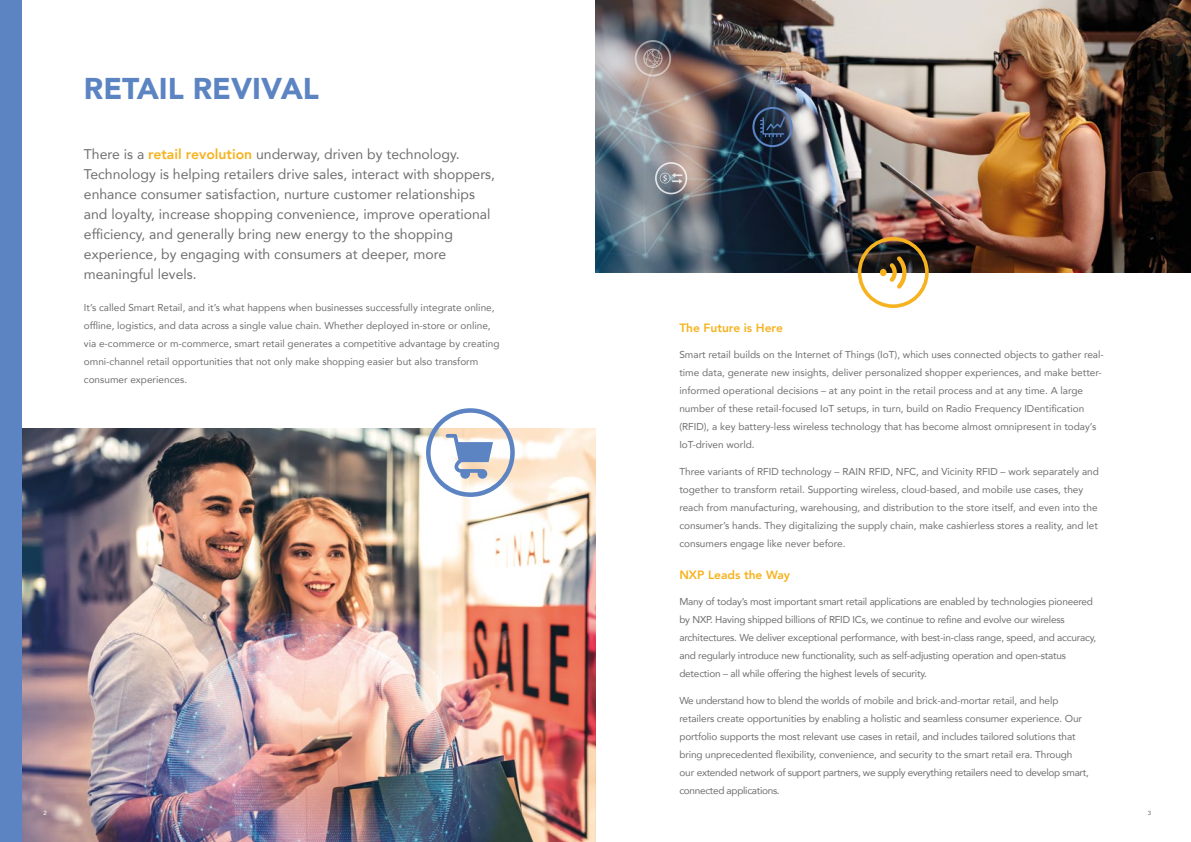
<style>
.page{position:relative;width:1191px;height:842px;background:#fff}
.page>*{position:absolute;margin:0;border:0;box-sizing:border-box;transform-origin:0 0}
.t1{font:900 30px "Avenir";color:#5c84c3}
.t2{font:14px/20px "Avenir";color:#706f6f}
.t3{font:800 12px "Avenir";color:#f6b21f}
.t4{font:10px/18px "Avenir";color:#706f6f}
.t5{font:10px/18px "Avenir";letter-spacing:-.02em;color:#706f6f}
.t6{font:500 6px "Avenir";color:#fff}
.t7{font:500 6px "Avenir";color:#706f6f}
.s1{font-weight:800;color:#f6b21f}
</style>
<div class="page">
<img style="left:21px;top:428px;width:574px;height:414px">
<img style="left:595px;top:0;width:596px;height:272px">
<svg style="left:655px;top:162px;width:32px;height:32px"></svg>
<svg style="left:752px;top:107px;width:40px;height:40px"></svg>
<svg style="left:857px;top:237px;width:71px;height:71px"></svg>
<svg style="left:426px;top:408px;width:89px;height:89px"></svg>
<svg style="left:634px;top:40px;width:37px;height:37px"></svg>
<div style="left:0;top:0;width:21px;height:842px;background:#5c84c3"></div>
<h1 class="t1" style="left:84px;top:62px;width:237px">RETAIL REVIVAL</h1>
<p class="t2" style="left:84px;top:144px;width:413px">There is a <span class="s1">retail revolution</span> underway, driven by technology.<br>Technology is helping retailers drive sales, interact with shoppers, enhance consumer satisfaction, nurture customer relationships and loyalty, increase shopping convenience, improve operational efficiency, and generally bring new energy to the shopping experience, by engaging with consumers at deeper, more meaningful levels.</p>
<p class="t4" style="left:84px;top:299px;width:417px">It’s called Smart Retail, and it’s what happens when businesses successfully integrate online, offline, logistics, and data across a single value chain. Whether deployed in-store or online, via e-commerce or m-commerce, smart retail generates a competitive advantage by creating omni-channel retail opportunities that not only make shopping easier but also transform consumer experiences.</p>
<p class="t3" style="left:679px;top:318px;width:105px">The Future is Here</p>
<p class="t4" style="left:679px;top:345px;width:426px">Smart retail builds on the Internet of Things (IoT), which uses connected objects to gather real&shy;time data, generate new insights, deliver personalized shopper experiences, and make better&shy;informed operational decisions – at any point in the retail process and at any time. A large number of these retail-focused IoT setups, in turn, build on Radio Frequency IDentification (RFID), a key battery-less wireless technology that has become almost omnipresent in today’s IoT-driven world.</p>
<p class="t4" style="left:679px;top:462px;width:421px">Three variants of RFID technology – RAIN RFID, NFC, and Vicinity RFID – work separately and together to transform retail. Supporting wireless, cloud-based, and mobile use cases, they reach from manufacturing, warehousing, and distribution to the store itself, and even into the consumer’s hands. They digitalizing the supply chain, make cashierless stores a reality, and let consumers engage like never before.</p>
<p class="t3" style="left:679px;top:565px;width:112px">NXP Leads the Way</p>
<p class="t5" style="left:679px;top:593px;width:418px">Many of today’s most important smart retail applications are enabled by technologies pioneered by NXP. Having shipped billions of RFID ICs, we continue to refine and evolve our wireless architectures. We deliver exceptional performance, with best-in-class range, speed, and accuracy, and regularly introduce new functionality, such as self-adjusting operation and open-status detection – all while offering the highest levels of security.</p>
<p class="t4" style="left:679px;top:691px;width:411px">We understand how to blend the worlds of mobile and brick-and-mortar retail, and help retailers create opportunities by enabling a holistic and seamless consumer experience. Our portfolio supports the most relevant use cases in retail, and includes tailored solutions that bring unprecedented flexibility, convenience, and security to the smart retail era. Through our extended network of support partners, we supply everything retailers need to develop smart, connected applications.</p>
<p class="t6" style="left:43px;top:807px;width:5px">2</p>
<p class="t7" style="left:1148px;top:807px;width:5px">3</p>
</div>
